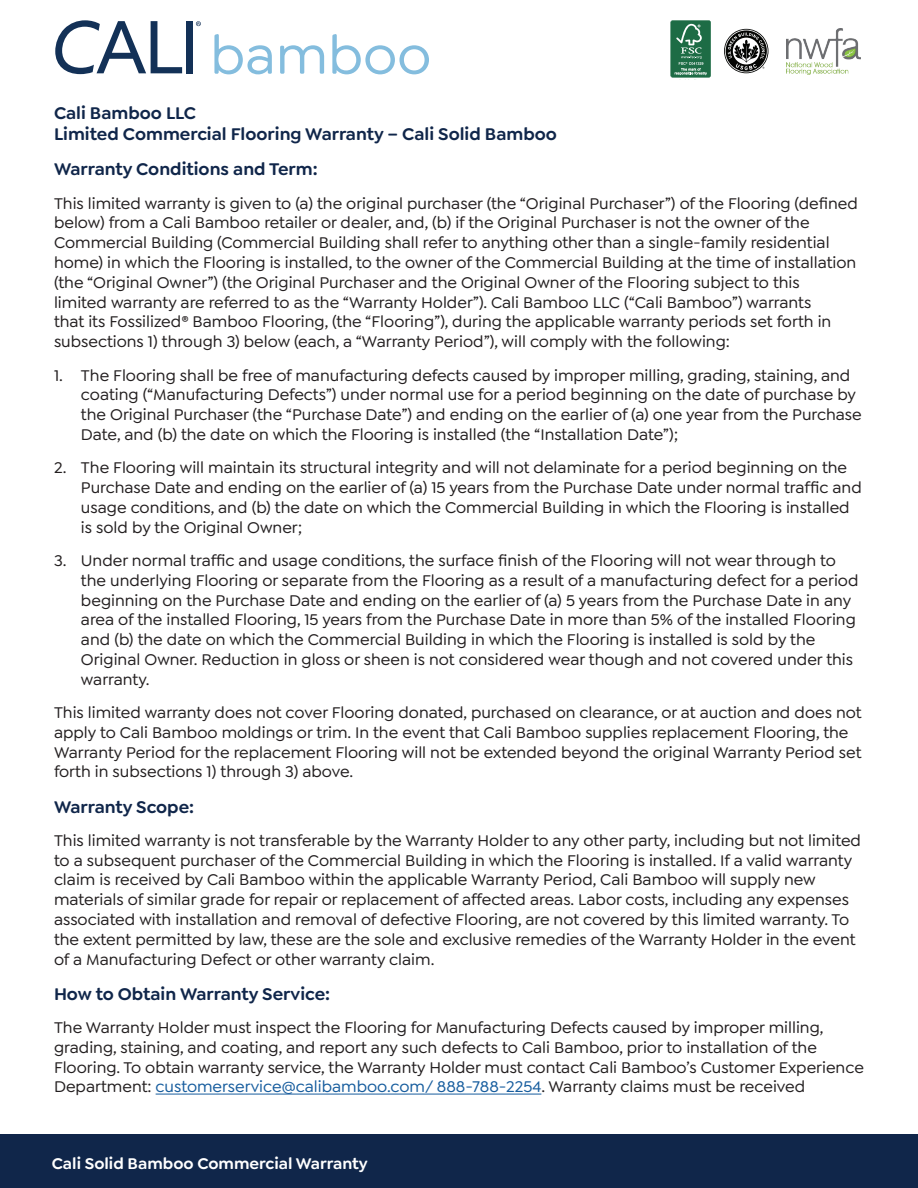
<style>
.page{position:relative;width:918px;height:1188px;background:#fff}
.page>*{position:absolute;margin:0;border:0;box-sizing:border-box;transform-origin:0 0}
.t1{font:500 55.5px "Goldplay";color:#84bdde}
.t2{font:600 18px/21.6px "Goldplay";color:#10264a}
.t3{font:500 16.5px/19.8px "Goldplay";color:#231f20}
.t4{font:600 16.5px "Goldplay";color:#fff}
.s1{color:#175d9e}
</style>
<div class="page">
<svg style="left:55px;top:20px;width:127px;height:54px"></svg>
<div style="left:186px;top:21px;width:7px;height:52px;background:#133157"></div>
<svg style="left:196px;top:21px;width:5px;height:5px"></svg>
<div style="left:0;top:1134px;width:918px;height:54px;background:#10264a"></div>
<img style="left:786px;top:28px;width:75px;height:46px">
<svg style="left:724px;top:29px;width:45px;height:45px"></svg>
<svg style="left:670px;top:20px;width:41px;height:58px;background:#3f8261"></svg>
<hr style="left:156px;top:1094px;width:385px;height:1px;background:#175d9e">
<h1 class="t1" style="left:210px;top:23px;width:223px">bamboo</h1>
<p class="t2" style="left:54px;top:102px;width:504px">Cali Bamboo LLC<br>Limited Commercial Flooring Warranty – Cali Solid Bamboo</p>
<p class="t2" style="left:54px;top:158px;width:265px">Warranty Conditions and Term:</p>
<p class="t3" style="left:54px;top:193px;width:805px">This limited warranty is given to (a) the original purchaser (the “Original Purchaser”) of the Flooring (defined below) from a Cali Bamboo retailer or dealer, and, (b) if the Original Purchaser is not the owner of the Commercial Building (Commercial Building shall refer to anything other than a single-family residential home) in which the Flooring is installed, to the owner of the Commercial Building at the time of installation (the “Original Owner”) (the Original Purchaser and the Original Owner of the Flooring subject to this<br>limited warranty are referred to as the “Warranty Holder”). Cali Bamboo LLC (“Cali Bamboo”) warrants<br>that its Fossilized® Bamboo Flooring, (the “Flooring”), during the applicable warranty periods set forth in subsections 1) through 3) below (each, a “Warranty Period”), will comply with the following:</p>
<p class="t3" style="left:81px;top:365px;width:782px;text-indent:-27px">1. The Flooring shall be free of manufacturing defects caused by improper milling, grading, staining, and coating (“Manufacturing Defects”) under normal use for a period beginning on the date of purchase by the Original Purchaser (the “Purchase Date”) and ending on the earlier of (a) one year from the Purchase Date, and (b) the date on which the Flooring is installed (the “Installation Date”);</p>
<p class="t3" style="left:81px;top:458px;width:782px;text-indent:-27px">2. The Flooring will maintain its structural integrity and will not delaminate for a period beginning on the Purchase Date and ending on the earlier of (a) 15 years from the Purchase Date under normal traffic and usage conditions, and (b) the date on which the Commercial Building in which the Flooring is installed is sold by the Original Owner;</p>
<p class="t3" style="left:81px;top:551px;width:779px;text-indent:-27px">3. Under normal traffic and usage conditions, the surface finish of the Flooring will not wear through to the underlying Flooring or separate from the Flooring as a result of a manufacturing defect for a period beginning on the Purchase Date and ending on the earlier of (a) 5 years from the Purchase Date in any area of the installed Flooring, 15 years from the Purchase Date in more than 5% of the installed Flooring and (b) the date on which the Commercial Building in which the Flooring is installed is sold by the Original Owner. Reduction in gloss or sheen is not considered wear though and not covered under this warranty.</p>
<p class="t3" style="left:54px;top:703px;width:809px">This limited warranty does not cover Flooring donated, purchased on clearance, or at auction and does not apply to Cali Bamboo moldings or trim. In the event that Cali Bamboo supplies replacement Flooring, the Warranty Period for the replacement Flooring will not be extended beyond the original Warranty Period set forth in subsections 1) through 3) above.</p>
<p class="t2" style="left:54px;top:796px;width:142px">Warranty Scope:</p>
<p class="t3" style="left:54px;top:830px;width:809px">This limited warranty is not transferable by the Warranty Holder to any other party, including but not limited to a subsequent purchaser of the Commercial Building in which the Flooring is installed. If a valid warranty claim is received by Cali Bamboo within the applicable Warranty Period, Cali Bamboo will supply new materials of similar grade for repair or replacement of affected areas. Labor costs, including any expenses associated with installation and removal of defective Flooring, are not covered by this limited warranty. To the extent permitted by law, these are the sole and exclusive remedies of the Warranty Holder in the event of a Manufacturing Defect or other warranty claim.</p>
<p class="t2" style="left:54px;top:983px;width:278px">How to Obtain Warranty Service:</p>
<p class="t3" style="left:54px;top:1018px;width:811px">The Warranty Holder must inspect the Flooring for Manufacturing Defects caused by improper milling, grading, staining, and coating, and report any such defects to Cali Bamboo, prior to installation of the Flooring. To obtain warranty service, the Warranty Holder must contact Cali Bamboo’s Customer Experience Department: <span class="s1">customerservice@calibamboo.com/ 888-788-2254</span>. Warranty claims must be received</p>
<p class="t4" style="left:52px;top:1153px;width:317px">Cali Solid Bamboo Commercial Warranty</p>
</div>
